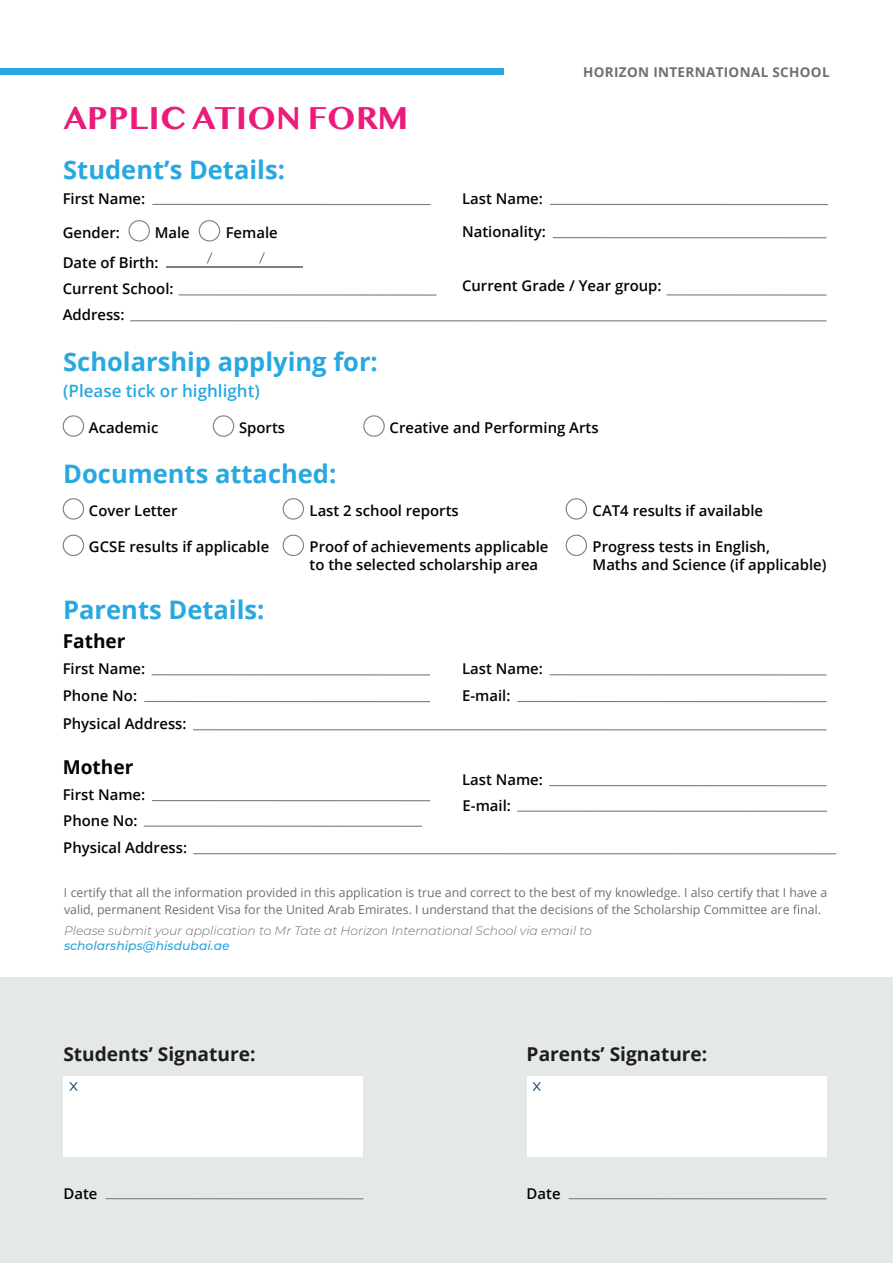
<style>
.page{position:relative;width:893px;height:1263px;background:#fff}
.page>*{position:absolute;margin:0;border:0;box-sizing:border-box;transform-origin:0 0}
.t1{font:700 33px "Lao MN";color:#ec1b7b}
.t2{font:700 25.5px "Open Sans";color:#27a8e0}
.t3{font:700 19.2px "Open Sans";color:#201d1d}
.t4{font:700 19.2px "Open Sans";color:#040503}
.t5{font:600 16.95px "Open Sans";color:#27a8e0}
.t6{font:600 14.85px/17.9px "Open Sans";color:#040503}
.t7{font:700 13.5px "Open Sans";letter-spacing:.025em;color:#6d6f70}
.t8{font:12.3px/17px "Open Sans";color:#6d6f70}
.t9{font:italic 300 12.3px "Montserrat";color:#6d6f70}
.t10{font:italic 500 12.3px "Montserrat";color:#27a4dd}
</style>
<div class="page">
<div style="left:0;top:69px;width:503px;height:6px;background:#27a8e0"></div>
<div style="left:0;top:978px;width:893px;height:285px;background:#e5e8e8"></div>
<div style="left:527px;top:1076px;width:300px;height:81px;background:#fff"></div>
<div style="left:63px;top:1076px;width:300px;height:81px;background:#fff"></div>
<hr style="left:569px;top:1198px;width:258px;height:1px;background:#808081">
<svg style="left:532px;top:1082px;width:9px;height:9px"></svg>
<svg style="left:793px;top:904px;width:27px;height:10px"></svg>
<hr style="left:152px;top:204px;width:279px;height:1px;background:#808081">
<hr style="left:550px;top:204px;width:278px;height:1px;background:#808081">
<hr style="left:130px;top:320px;width:697px;height:1px;background:#808081">
<hr style="left:193px;top:729px;width:634px;height:1px;background:#808081">
<hr style="left:152px;top:674px;width:278px;height:1px;background:#808081">
<hr style="left:550px;top:674px;width:277px;height:1px;background:#808081">
<hr style="left:144px;top:701px;width:286px;height:1px;background:#808081">
<hr style="left:517px;top:701px;width:310px;height:1px;background:#808081">
<hr style="left:193px;top:853px;width:643px;height:1px;background:#808081">
<hr style="left:152px;top:800px;width:278px;height:1px;background:#808081">
<hr style="left:549px;top:785px;width:278px;height:1px;background:#808081">
<hr style="left:144px;top:825px;width:278px;height:2px;background:#808081">
<hr style="left:517px;top:810px;width:310px;height:2px;background:#808081">
<hr style="left:179px;top:294px;width:258px;height:2px;background:#808081">
<hr style="left:666px;top:294px;width:161px;height:2px;background:#808081">
<hr style="left:553px;top:237px;width:274px;height:1px;background:#808081">
<svg style="left:199px;top:220px;width:21px;height:22px"></svg>
<svg style="left:128px;top:220px;width:22px;height:22px"></svg>
<svg style="left:63px;top:415px;width:21px;height:22px"></svg>
<svg style="left:63px;top:498px;width:21px;height:22px"></svg>
<svg style="left:283px;top:498px;width:21px;height:22px"></svg>
<svg style="left:566px;top:498px;width:21px;height:22px"></svg>
<svg style="left:63px;top:535px;width:21px;height:21px"></svg>
<svg style="left:283px;top:535px;width:21px;height:21px"></svg>
<svg style="left:566px;top:535px;width:21px;height:21px"></svg>
<hr style="left:166px;top:267px;width:137px;height:1px;background:#808081">
<svg style="left:207px;top:252px;width:6px;height:12px"></svg>
<svg style="left:259px;top:252px;width:6px;height:12px"></svg>
<hr style="left:105px;top:1198px;width:258px;height:1px;background:#808081">
<svg style="left:69px;top:1082px;width:9px;height:9px"></svg>
<svg style="left:213px;top:415px;width:21px;height:22px"></svg>
<svg style="left:363px;top:415px;width:22px;height:22px"></svg>
<h1 class="t1" style="left:63px;top:99px;width:346px">APPLIC ATION FORM</h1>
<h2 class="t2" style="left:63px;top:152px;width:223px">Student’s Details:</h2>
<p class="t6" style="left:63px;top:189px;width:84px">First Name:</p>
<p class="t6" style="left:462px;top:189px;width:82px">Last Name:</p>
<p class="t6" style="left:63px;top:223px;width:59px">Gender:</p>
<p class="t6" style="left:462px;top:223px;width:85px">Nationality:</p>
<p class="t6" style="left:63px;top:253px;width:97px">Date of Birth:</p>
<p class="t6" style="left:155px;top:223px;width:37px">Male</p>
<p class="t6" style="left:226px;top:223px;width:54px">Female</p>
<p class="t7" style="left:583px;top:62px;width:248px">HORIZON INTERNATIONAL SCHOOL</p>
<p class="t6" style="left:63px;top:280px;width:112px">Current School:</p>
<p class="t6" style="left:462px;top:277px;width:201px">Current Grade / Year group:</p>
<p class="t6" style="left:63px;top:306px;width:63px">Address:</p>
<h2 class="t2" style="left:63px;top:344px;width:316px">Scholarship applying for:</h2>
<p class="t5" style="left:63px;top:379px;width:198px">(Please tick or highlight)</p>
<p class="t6" style="left:89px;top:418px;width:71px">Academic</p>
<p class="t6" style="left:239px;top:418px;width:48px">Sports</p>
<p class="t6" style="left:390px;top:418px;width:211px">Creative and Performing Arts</p>
<h2 class="t2" style="left:63px;top:456px;width:275px">Documents attached:</h2>
<p class="t6" style="left:89px;top:501px;width:90px">Cover Letter</p>
<p class="t6" style="left:310px;top:501px;width:151px">Last 2 school reports</p>
<p class="t6" style="left:593px;top:501px;width:172px">CAT4 results if available</p>
<p class="t6" style="left:89px;top:538px;width:182px">GCSE results if applicable</p>
<p class="t6" style="left:310px;top:538px;width:240px">Proof of achievements applicable to the selected scholarship area</p>
<p class="t6" style="left:593px;top:538px;width:235px">Progress tests in English,<br>Maths and Science (if applicable)</p>
<h2 class="t2" style="left:63px;top:592px;width:203px">Parents Details:</h2>
<p class="t4" style="left:63px;top:628px;width:64px">Father</p>
<p class="t6" style="left:63px;top:660px;width:84px">First Name:</p>
<p class="t6" style="left:462px;top:660px;width:82px">Last Name:</p>
<p class="t6" style="left:63px;top:686px;width:76px">Phone No:</p>
<p class="t6" style="left:462px;top:686px;width:50px">E-mail:</p>
<p class="t6" style="left:63px;top:715px;width:125px">Physical Address:</p>
<p class="t4" style="left:63px;top:754px;width:72px">Mother</p>
<p class="t6" style="left:63px;top:785px;width:84px">First Name:</p>
<p class="t6" style="left:63px;top:811px;width:76px">Phone No:</p>
<p class="t6" style="left:63px;top:838px;width:125px">Physical Address:</p>
<p class="t6" style="left:462px;top:770px;width:82px">Last Name:</p>
<p class="t6" style="left:463px;top:796px;width:50px">E-mail:</p>
<p class="t8" style="left:64px;top:884px;width:765px">I certify that all the information provided in this application is true and correct to the best of my knowledge. I also certify that I have a valid, permanent Resident Visa for the United Arab Emirates. I understand that the decisions of the Scholarship Committee are</p>
<p class="t9" style="left:64px;top:923px;width:529px">Please submit your application to Mr Tate at Horizon International School via email to</p>
<p class="t10" style="left:64px;top:937px;width:167px">scholarships@hisdubai.ae</p>
<p class="t3" style="left:63px;top:1041px;width:193px">Students’ Signature:</p>
<p class="t6" style="left:63px;top:1184px;width:35px">Date</p>
<p class="t3" style="left:527px;top:1041px;width:182px">Parents’ Signature:</p>
<p class="t6" style="left:527px;top:1184px;width:35px">Date</p>
</div>
